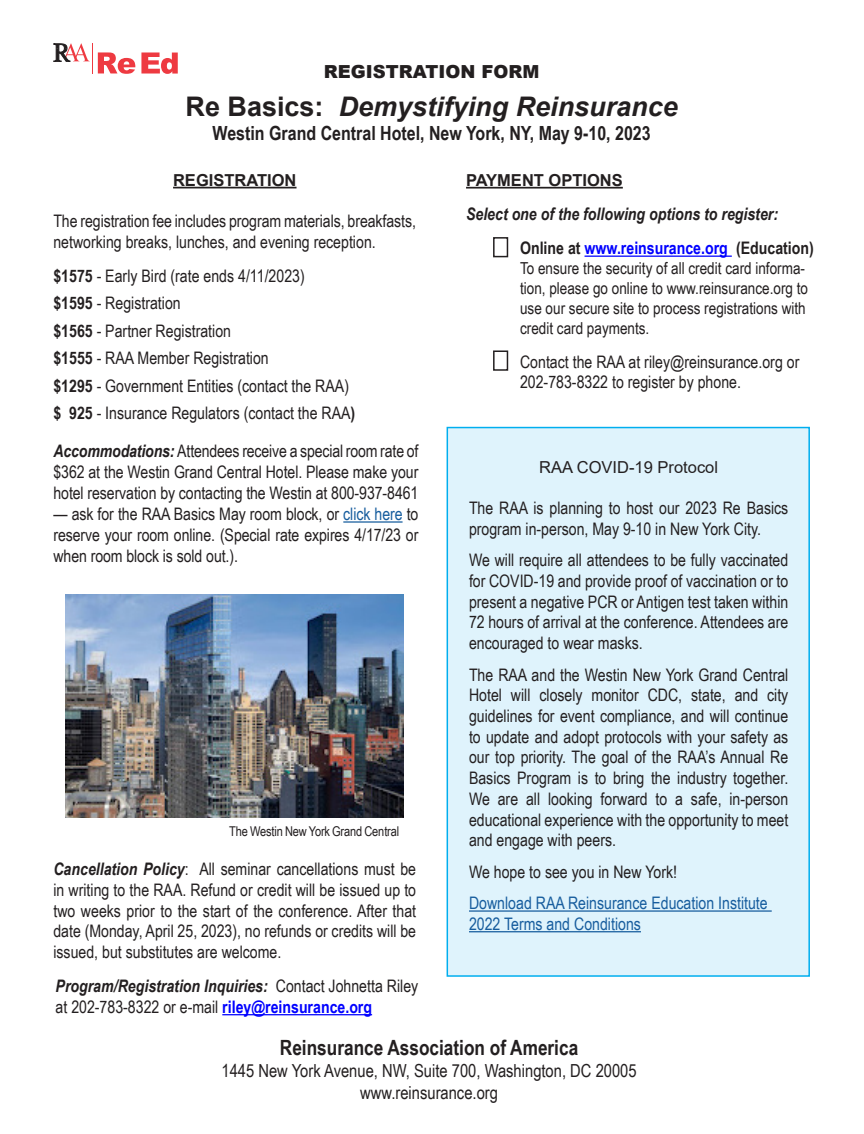
<style>
.page{position:relative;width:864px;height:1134px;background:#fff}
.page>*{position:absolute;margin:0;border:0;box-sizing:border-box;transform-origin:0 0}
.t1{font:italic 700 27px "Arial";color:#231f20}
.t2{font:700 21px "Arial Narrow";color:#231f20}
.t3{font:700 19.5px "Arial Narrow";color:#231f20}
.t4{font:18px "Arial Narrow";color:#231f20}
.t5{font:900 18px "Arial";color:#231f20}
.t6{font:17.25px/20.7px "Arial Narrow";color:#231f20;text-align:justify}
.t7{font:17.25px/20.7px "Arial Narrow";color:#175d9e}
.t8{font:italic 700 17.25px "Arial Narrow";color:#231f20}
.t9{font:700 17.25px "Arial Narrow";color:#231f20}
.t10{font:16.5px/19.8px "Arial Narrow";color:#231f20}
.t11{font:700 16.5px "Arial";color:#231f20}
.t12{font:16.5px "Arial";color:#231f20}
.t13{font:13.5px "Arial Narrow";letter-spacing:-.01em;color:#231f20}
.s1{font-style:normal}
.s2{color:#00f}
.s3{font-weight:700}
.s4{font-weight:700;font-style:italic}
.s5{color:#175d9e}
.s6{font-weight:700;color:#00f}
</style>
<div class="page">
<div style="left:447px;top:427px;width:363px;height:550px;background:#dff3fc;border:2px solid #00aeef"></div>
<hr style="left:343px;top:521px;width:60px;height:2px;background:#175d9e">
<hr style="left:466px;top:187px;width:157px;height:2px;background:#231f20">
<hr style="left:585px;top:256px;width:147px;height:1px;background:#00f">
<div style="left:493px;top:237px;width:15px;height:20px;border:2px solid #231f20"></div>
<div style="left:493px;top:350px;width:15px;height:21px;border:2px solid #231f20"></div>
<hr style="left:222px;top:1014px;width:150px;height:1px;background:#00f">
<hr style="left:173px;top:187px;width:124px;height:1px;background:#231f20">
<hr style="left:469px;top:910px;width:303px;height:2px;background:#175d9e">
<hr style="left:469px;top:931px;width:172px;height:1px;background:#175d9e">
<img style="left:66px;top:594px;width:337px;height:224px">
<svg style="left:98px;top:52px;width:37px;height:22px"></svg>
<hr style="left:92px;top:44px;width:1px;height:30px;background:#ee3a41">
<svg style="left:54px;top:43px;width:35px;height:18px"></svg>
<svg style="left:141px;top:52px;width:37px;height:22px"></svg>
<p class="t5" style="left:324px;top:58px;width:217px">REGISTRATION FORM</p>
<p class="t1" style="left:186px;top:89px;width:494px"><span class="s1">Re Basics:</span> Demystifying Reinsurance</p>
<p class="t3" style="left:213px;top:118px;width:440px">Westin Grand Central Hotel, New York, NY, May 9-10, 2023</p>
<p class="t11" style="left:466px;top:169px;width:158px">PAYMENT OPTIONS</p>
<p class="t8" style="left:466px;top:201px;width:314px">Select one of the following options to register:</p>
<p class="t9" style="left:520px;top:235px;width:295px">Online at <span class="s2">www.reinsurance.org</span> (Education)</p>
<p class="t10" style="left:520px;top:258px;width:290px">To ensure the security of all credit card informa&shy;tion, please go online to www.reinsurance.org to use our secure site to process registrations with credit card payments.</p>
<p class="t6" style="left:520px;top:351px;width:281px">Contact the RAA at riley@reinsurance.org or<br>202-783-8322 to register by phone.</p>
<p class="t11" style="left:173px;top:168px;width:125px">REGISTRATION</p>
<p class="t6" style="left:53px;top:210px;width:364px">The registration fee includes program materials, breakfasts, networking breaks, lunches, and evening reception.</p>
<p class="t6" style="left:53px;top:265px;width:253px"><span class="s3">$1575</span> - Early Bird (rate ends 4/11/2023)</p>
<p class="t6" style="left:53px;top:292px;width:129px"><span class="s3">$1595</span> - Registration</p>
<p class="t6" style="left:53px;top:320px;width:179px"><span class="s3">$1565</span> - Partner Registration</p>
<p class="t6" style="left:53px;top:347px;width:217px"><span class="s3">$1555</span> - RAA Member Registration</p>
<p class="t6" style="left:53px;top:374px;width:297px"><span class="s3">$1295</span> - Government Entities (contact the RAA)</p>
<p class="t6" style="left:53px;top:402px;width:303px"><span class="s3">$ 925</span> - Insurance Regulators (contact the RAA<span class="s3">)</span></p>
<p class="t6" style="left:53px;top:440px;width:367px"><span class="s4">Accommodations:</span> Attendees receive a special room rate of $362 at the Westin Grand Central Hotel. Please make your hotel reservation by contacting the Westin at 800-937-8461</p>
<p class="t6" style="left:53px;top:503px;width:367px">— ask for the RAA Basics May room block, or <span class="s5">click here</span> to reserve your room online. (Special rate expires 4/17/23 or when room block is sold out.).</p>
<p class="t13" style="left:229px;top:822px;width:172px">The Westin New York Grand Central</p>
<p class="t6" style="left:53px;top:858px;width:364px"><span class="s4">Cancellation Policy</span>: All seminar cancellations must be in writing to the RAA. Refund or credit will be issued up to two weeks prior to the start of the conference. After that date (Monday, April 25, 2023), no refunds or credits will be issued, but substitutes are welcome.</p>
<p class="t6" style="left:56px;top:975px;width:364px"><span class="s4">Program/Registration Inquiries:</span> Contact Johnetta Riley at 202-783-8322 or e-mail <span class="s6">riley@reinsurance.org</span></p>
<p class="t12" style="left:539px;top:456px;width:180px">RAA COVID-19 Protocol</p>
<p class="t6" style="left:469px;top:497px;width:321px">The RAA is planning to host our 2023 Re Basics program in-person, May 9-10 in New York City.</p>
<p class="t6" style="left:469px;top:549px;width:321px">We will require all attendees to be fully vaccinated for COVID-19 and provide proof of vaccination or to present a negative PCR or Antigen test taken within 72 hours of arrival at the conference. Attendees are encouraged to wear masks.</p>
<p class="t6" style="left:469px;top:664px;width:321px">The RAA and the Westin New York Grand Central Hotel will closely monitor CDC, state, and city guidelines for event compliance, and will continue to update and adopt protocols with your safety as our top priority. The goal of the RAA’s Annual Re Basics Program is to bring the industry together.<br>We are all looking forward to a safe, in-person educational experience with the opportunity to meet and engage with peers.</p>
<p class="t6" style="left:469px;top:861px;width:210px">We hope to see you in New York!</p>
<p class="t7" style="left:469px;top:892px;width:300px">Download RAA Reinsurance Education Institute<br>2022 Terms and Conditions</p>
<p class="t2" style="left:280px;top:1032px;width:300px">Reinsurance Association of America</p>
<p class="t4" style="left:222px;top:1057px;width:417px">1445 New York Avenue, NW, Suite 700, Washington, DC 20005</p>
<p class="t4" style="left:360px;top:1079px;width:139px">www.reinsurance.org</p>
</div>
